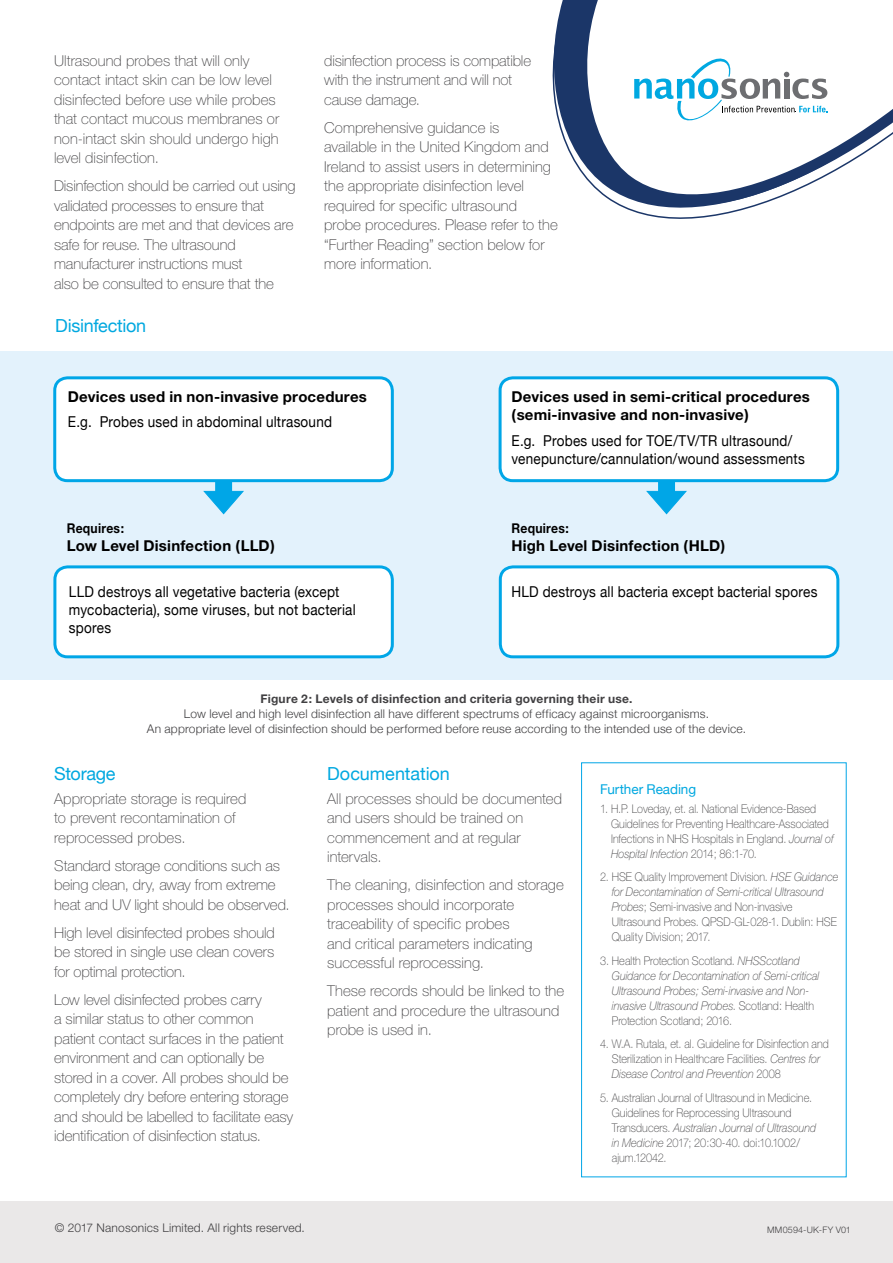
<style>
.page{position:relative;width:893px;height:1263px;background:#fff}
.page>*{position:absolute;margin:0;border:0;box-sizing:border-box;transform-origin:0 0}
.t1{font:18px "Helvetica Neue";letter-spacing:-.015em;color:#00a8e0}
.t2{font:100 15px/19.5px "Helvetica Neue";color:#414042}
.t3{font:15px/18px "Helvetica Neue";letter-spacing:.015em;color:#000;scale:.9 1}
.t4{font:700 15px/18px "Helvetica Neue";letter-spacing:.015em;color:#000}
.t5{font:700 13.5px "Helvetica Neue";letter-spacing:.02em;color:#000;scale:.9 1}
.t6{font:13.5px "Helvetica Neue";letter-spacing:-.005em;color:#00a8e0}
.t7{font:100 12px/15px "Helvetica Neue";color:#414042;scale:.91 1}
.t8{font:300 12px/15px "Helvetica Neue";letter-spacing:.015em;color:#414042;text-align:center}
.t9{font:italic 100 12px/15px "Helvetica Neue";color:#414042;scale:.91 1}
.t10{font:700 12px "Helvetica Neue";letter-spacing:.02em;color:#414042}
.t11{font:300 12px "Helvetica Neue LT Std";letter-spacing:.015em;color:#414042}
.t12{font:300 9px "Helvetica Neue LT Std";letter-spacing:.025em;color:#414042}
.s1{font-style:italic}
.s2{font-style:normal}
</style>
<div class="page">
<div style="left:0;top:351px;width:893px;height:328px;background:#e3f2fc"></div>
<svg style="left:552px;top:0;width:341px;height:219px"></svg>
<div style="left:0;top:1201px;width:893px;height:62px;background:#eae8e8"></div>
<div style="left:55px;top:378px;width:337px;height:103px;background:#fff;border-radius:13px"></div>
<div style="left:53px;top:376px;width:341px;height:106px;border:3px solid #00a6e7;border-radius:13px"></div>
<div style="left:215px;top:481px;width:17px;height:14px;background:#00a6e7"></div>
<svg style="left:204px;top:491px;width:40px;height:23px"></svg>
<div style="left:500px;top:378px;width:338px;height:103px;background:#fff;border-radius:13px"></div>
<div style="left:499px;top:376px;width:340px;height:106px;border:3px solid #00a6e7;border-radius:13px"></div>
<div style="left:658px;top:481px;width:17px;height:14px;background:#00a6e7"></div>
<svg style="left:647px;top:491px;width:40px;height:23px"></svg>
<div style="left:55px;top:567px;width:337px;height:90px;background:#fff;border-radius:13px"></div>
<div style="left:53px;top:565px;width:341px;height:93px;border:3px solid #00a6e7;border-radius:13px"></div>
<div style="left:500px;top:567px;width:338px;height:90px;background:#fff;border-radius:13px"></div>
<div style="left:499px;top:565px;width:340px;height:93px;border:3px solid #00a6e7;border-radius:13px"></div>
<div style="left:581px;top:762px;width:266px;height:415px;border:1px solid #00a6e7"></div>
<p class="t2" style="left:54px;top:51px;width:227px">Ultrasound probes that will only contact intact skin can be low level disinfected before use while probes that contact mucous membranes or non-intact skin should undergo high level disinfection.</p>
<p class="t2" style="left:54px;top:176px;width:243px">Disinfection should be carried out using validated processes to ensure that endpoints are met and that devices are safe for reuse. The ultrasound manufacturer instructions must<br>also be consulted to ensure that the</p>
<p class="t1" style="left:55px;top:315px;width:93px">Disinfection</p>
<p class="t2" style="left:324px;top:51px;width:208px">disinfection process is compatible with the instrument and will not cause damage.</p>
<p class="t2" style="left:324px;top:118px;width:235px">Comprehensive guidance is<br>available in the United Kingdom and Ireland to assist users in determining the appropriate disinfection level required for specific ultrasound<br>probe procedures. Please refer to the “Further Reading” section below for more information.</p>
<p class="t4" style="left:68px;top:387px;width:300px">Devices used in non-invasive procedures</p>
<p class="t3" style="left:68px;top:412px;width:295px">E.g. Probes used in abdominal ultrasound</p>
<p class="t5" style="left:67px;top:520px;width:65px">Requires:</p>
<p class="t4" style="left:67px;top:536px;width:210px">Low Level Disinfection (LLD)</p>
<p class="t4" style="left:512px;top:387px;width:300px">Devices used in semi-critical procedures (semi-invasive and non-invasive)</p>
<p class="t3" style="left:512px;top:432px;width:327px">E.g. Probes used for TOE/TV/TR ultrasound/ venepuncture/cannulation/wound assessments</p>
<p class="t5" style="left:512px;top:520px;width:65px">Requires:</p>
<p class="t4" style="left:512px;top:536px;width:215px">High Level Disinfection (HLD)</p>
<p class="t3" style="left:69px;top:583px;width:320px">LLD destroys all vegetative bacteria (except mycobacteria), some viruses, but not bacterial spores</p>
<p class="t3" style="left:512px;top:583px;width:341px">HLD destroys all bacteria except bacterial spores</p>
<p class="t10" style="left:260px;top:692px;width:374px">Figure 2: Levels of disinfection and criteria governing their use.</p>
<p class="t8" style="left:147px;top:706px;width:601px">Low level and high level disinfection all have different spectrums of efficacy against microorganisms.<br>An appropriate level of disinfection should be performed before reuse according to the intended use of the device.</p>
<p class="t1" style="left:54px;top:763px;width:63px">Storage</p>
<p class="t2" style="left:54px;top:788px;width:194px">Appropriate storage is required to prevent recontamination of reprocessed probes.</p>
<p class="t2" style="left:54px;top:855px;width:237px">Standard storage conditions such as being clean, dry, away from extreme heat and UV light should be observed.</p>
<p class="t2" style="left:54px;top:922px;width:222px;text-align:justify">High level disinfected probes should be stored in single use clean covers for optimal protection.</p>
<p class="t2" style="left:54px;top:990px;width:240px">Low level disinfected probes carry<br>a similar status to other common patient contact surfaces in the patient environment and can optionally be stored in a cover. All probes should be completely dry before entering storage and should be labelled to facilitate easy identification of disinfection status.</p>
<p class="t1" style="left:327px;top:763px;width:124px">Documentation</p>
<p class="t2" style="left:327px;top:788px;width:236px">All processes should be documented and users should be trained on commencement and at regular intervals.</p>
<p class="t2" style="left:327px;top:875px;width:238px">The cleaning, disinfection and storage processes should incorporate traceability of specific probes<br>and critical parameters indicating successful reprocessing.</p>
<p class="t2" style="left:327px;top:981px;width:239px">These records should be linked to the patient and procedure the ultrasound probe is used in.</p>
<p class="t6" style="left:600px;top:781px;width:97px">Further Reading</p>
<p class="t7" style="left:611px;top:801px;width:246px;text-indent:-11px">1. H.P. Loveday, et. al. National Evidence-Based Guidelines for Preventing Healthcare-Associated Infections in NHS Hospitals in England. <span class="s1">Journal of Hospital Infection</span> 2014; 86:1-70.</p>
<p class="t7" style="left:612px;top:870px;width:251px;text-indent:-11px">2. HSE Quality Improvement Division. <span class="s1">HSE Guidance for Decontamination of Semi-critical Ultrasound Probes</span>; Semi-invasive and Non-invasive Ultrasound Probes. QPSD-GL-028-1. Dublin: HSE Quality Division; 2017.</p>
<p class="t9" style="left:612px;top:953px;width:230px;text-indent:-12px"><span class="s2">3. Health Protection Scotland.</span> NHSScotland Guidance for Decontamination of Semi-critical Ultrasound Probes; Semi-invasive and Non&shy;invasive Ultrasound Probes<span class="s2">. Scotland: Health Protection Scotland; 2016.</span></p>
<p class="t7" style="left:612px;top:1037px;width:240px;text-indent:-12px">4. W.A. Rutala, et. al. Guideline for Disinfection and<br>Sterilization in Healthcare Facilities. <span class="s1">Centres for<br>Disease Control and Prevention</span> 2008</p>
<p class="t7" style="left:612px;top:1090px;width:226px;text-indent:-12px">5. Australian Journal of Ultrasound in Medicine.<br>Guidelines for Reprocessing Ultrasound Transducers. <span class="s1">Australian Journal of Ultrasound in Medicine</span> 2017; 20:30-40. doi:10.1002/ ajum.12042.</p>
<p class="t11" style="left:55px;top:1220px;width:252px">© 2017 Nanosonics Limited. All rights reserved.</p>
<p class="t12" style="left:767px;top:1224px;width:85px">MM0594-UK-FY V01</p>
</div>
